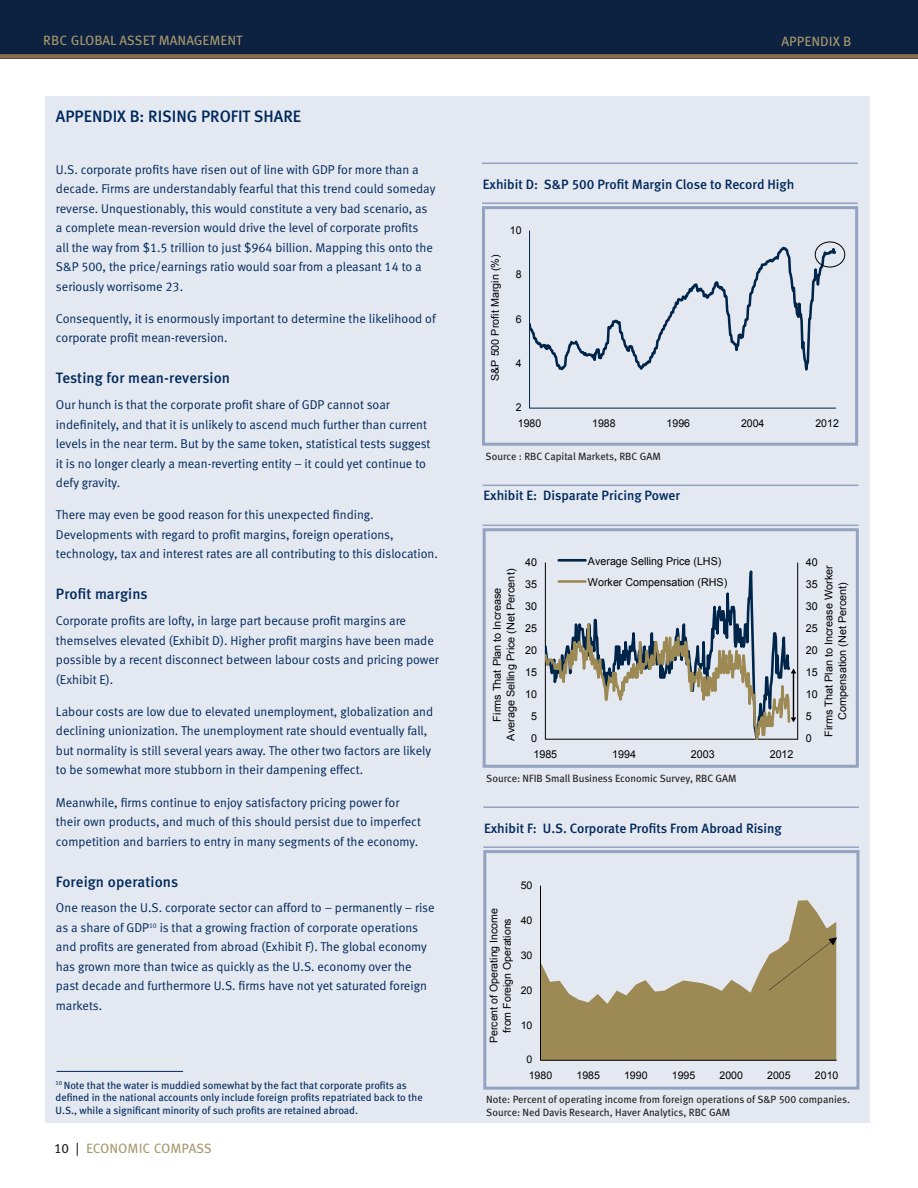
<style>
.page{position:relative;width:918px;height:1188px;background:#fff}
.page>*{position:absolute;margin:0;border:0;box-sizing:border-box;transform-origin:0 0}
.Copy{font:16.5px "Meta Medium LF";color:#00295c}
._2nd_subtitle{font:15px "Meta Medium LF";letter-spacing:.01em;color:#00295c}
.Chart_title{font:13.5px "Meta Medium LF";color:#00295c}
.t1{font:13.5px "Meta Book LF Caps";color:#a7996e}
.Copy-2{font:12.75px/19.5px "Meta Normal LF";color:#00295c}
.t2{font:10.95px/21.1px "Arial";color:#000}
.t3{font:10.8px "Arial";color:#000}
.t4{font:10.65px/13.6px "Arial";color:#000;text-align:center}
.Source{font:10.5px/12.6px "Meta Book LF";color:#00295c}
.Source-2{font:10.5px "Meta Book LF";color:#231f20}
.t5{font:10.5px "Arial";color:#000}
.s1{color:#231f20}
</style>
<div class="page">
<div style="left:45px;top:97px;width:825px;height:1026px;background:#e4e8f0"></div>
<svg style="left:529px;top:231px;width:307px;height:177px"></svg>
<svg style="left:529px;top:238px;width:308px;height:153px"></svg>
<div style="left:815px;top:242px;width:30px;height:25px;border:1px solid #000;border-radius:50%"></div>
<div style="left:482px;top:206px;width:376px;height:240px;border:3px solid #92a2c1"></div>
<hr style="left:482px;top:163px;width:376px;height:1px;background:#92a2c1">
<hr style="left:482px;top:202px;width:376px;height:2px;background:#92a2c1">
<hr style="left:797px;top:563px;width:1px;height:176px;background:#000">
<svg style="left:544px;top:484px;width:252px;height:256px"></svg>
<div style="left:483px;top:528px;width:376px;height:240px;border:3px solid #92a2c1"></div>
<hr style="left:483px;top:485px;width:375px;height:1px;background:#92a2c1">
<hr style="left:483px;top:525px;width:375px;height:1px;background:#92a2c1">
<svg style="left:540px;top:886px;width:296px;height:174px"></svg>
<svg style="left:769px;top:937px;width:68px;height:53px;background:#9f8d5d"></svg>
<div style="left:483px;top:850px;width:376px;height:240px;border:3px solid #92a2c1"></div>
<hr style="left:483px;top:806px;width:376px;height:2px;background:#92a2c1">
<hr style="left:483px;top:846px;width:376px;height:2px;background:#92a2c1">
<hr style="left:57px;top:1071px;width:126px;height:1px;background:#00295c">
<div style="left:0;top:0;width:918px;height:59px;background:#0d2240"></div>
<div style="left:0;top:54px;width:918px;height:5px;background:#886d4b"></div>
<p class="t1" style="left:43px;top:32px;width:201px">RBC GLOBAL ASSET MANAGEMENT</p>
<p class="t1" style="left:782px;top:33px;width:71px">APPENDIX B</p>
<p class="Copy" style="left:56px;top:106px;width:247px">APPENDIX B: RISING PROFIT SHARE</p>
<p class="Copy-2" style="left:56px;top:159px;width:381px">U.S. corporate profits have risen out of line with GDP for more than a decade. Firms are understandably fearful that this trend could someday reverse. Unquestionably, this would constitute a very bad scenario, as a complete mean-reversion would drive the level of corporate profits<br>all the way from $1.5 trillion to just $964 billion. Mapping this onto the S&amp;P 500, the price/earnings ratio would soar from a pleasant 14 to a seriously worrisome 23.</p>
<p class="Copy-2" style="left:56px;top:309px;width:381px">Consequently, it is enormously important to determine the likelihood of corporate profit mean-reversion.</p>
<p class="_2nd_subtitle" style="left:56px;top:369px;width:176px">Testing for mean-reversion</p>
<p class="Copy-2" style="left:56px;top:395px;width:376px">Our hunch is that the corporate profit share of GDP cannot soar indefinitely, and that it is unlikely to ascend much further than current levels in the near term. But by the same token, statistical tests suggest it is no longer clearly a mean-reverting entity – it could yet continue to defy gravity.</p>
<p class="Copy-2" style="left:56px;top:505px;width:383px">There may even be good reason for this unexpected finding.<br>Developments with regard to profit margins, foreign operations, technology, tax and interest rates are all contributing to this dislocation.</p>
<p class="_2nd_subtitle" style="left:56px;top:585px;width:93px">Profit margins</p>
<p class="Copy-2" style="left:56px;top:611px;width:384px">Corporate profits are lofty, in large part because profit margins are themselves elevated (Exhibit D). Higher profit margins have been made possible by a recent disconnect between labour costs and pricing power (Exhibit E).</p>
<p class="Copy-2" style="left:56px;top:702px;width:379px">Labour costs are low due to elevated unemployment, globalization and declining unionization. The unemployment rate should eventually fall, but normality is still several years away. The other two factors are likely to be somewhat more stubborn in their dampening effect.</p>
<p class="Copy-2" style="left:56px;top:792px;width:367px">Meanwhile, firms continue to enjoy satisfactory pricing power for their own products, and much of this should persist due to imperfect competition and barriers to entry in many segments of the economy.</p>
<p class="_2nd_subtitle" style="left:56px;top:873px;width:124px">Foreign operations</p>
<p class="Copy-2" style="left:56px;top:898px;width:380px">One reason the U.S. corporate sector can afford to – permanently – rise as a share of GDP<sup>10</sup> is that a growing fraction of corporate operations and profits are generated from abroad (Exhibit F). The global economy has grown more than twice as quickly as the U.S. economy over the past decade and furthermore U.S. firms have not yet saturated foreign markets.</p>
<p class="Source" style="left:56px;top:1079px;width:369px"><sup>10</sup> Note that the water is muddied somewhat by the fact that corporate profits as defined in the national accounts only include foreign profits repatriated back to the<br>U.S., while a significant minority of such profits are retained abroad.</p>
<p class="t1" style="left:54px;top:1140px;width:159px"><span class="s1">10 |</span> ECONOMIC COMPASS</p>
<p class="Chart_title" style="left:483px;top:176px;width:313px">Exhibit D: S&amp;P 500 Profit Margin Close to Record High</p>
<p class="t5" style="left:488px;top:381px;width:128px;rotate:-90deg">S&amp;P 500 Profit Margin (%)</p>
<p class="t3" style="left:510px;top:223px;width:13px">10</p>
<p class="t3" style="left:516px;top:268px;width:7px">8</p>
<p class="t3" style="left:516px;top:312px;width:7px">6</p>
<p class="t3" style="left:516px;top:356px;width:7px">4</p>
<p class="t3" style="left:516px;top:400px;width:7px">2</p>
<p class="t3" style="left:518px;top:416px;width:25px">1980</p>
<p class="t3" style="left:592px;top:416px;width:25px">1988</p>
<p class="t3" style="left:667px;top:416px;width:25px">1996</p>
<p class="t3" style="left:741px;top:416px;width:25px">2004</p>
<p class="t3" style="left:815px;top:416px;width:25px">2012</p>
<p class="Source-2" style="left:486px;top:450px;width:177px">Source : RBC Capital Markets, RBC GAM</p>
<p class="Chart_title" style="left:483px;top:487px;width:198px">Exhibit E: Disparate Pricing Power</p>
<p class="t4" style="left:491px;top:741px;width:173px;rotate:-90deg">Firms That Plan to Increase<br>Average Selling Price (Net Percent)</p>
<p class="t2" style="left:525px;top:552px;width:13px">40</p>
<p class="t2" style="left:525px;top:574px;width:13px">35</p>
<p class="t2" style="left:525px;top:596px;width:13px">30</p>
<p class="t2" style="left:525px;top:618px;width:13px">25</p>
<p class="t2" style="left:525px;top:640px;width:13px">20</p>
<p class="t2" style="left:525px;top:662px;width:13px">15</p>
<p class="t2" style="left:525px;top:684px;width:13px">10</p>
<p class="t2" style="left:531px;top:706px;width:7px">5</p>
<p class="t2" style="left:531px;top:728px;width:7px">0</p>
<p class="t2" style="left:588px;top:551px;width:141px">Average Selling Price (LHS)<br>Worker Compensation (RHS)</p>
<p class="t2" style="left:806px;top:552px;width:13px">40</p>
<p class="t4" style="left:822px;top:737px;width:174px;rotate:-90deg">Firms That Plan to Increase Worker<br>Compensation (Net Percent)</p>
<p class="t2" style="left:806px;top:574px;width:13px">35</p>
<p class="t2" style="left:806px;top:596px;width:13px">30</p>
<p class="t2" style="left:806px;top:618px;width:13px">25</p>
<p class="t2" style="left:806px;top:640px;width:13px">20</p>
<p class="t2" style="left:806px;top:662px;width:13px">15</p>
<p class="t2" style="left:806px;top:684px;width:13px">10</p>
<p class="t2" style="left:806px;top:706px;width:7px">5</p>
<p class="t2" style="left:806px;top:728px;width:7px">0</p>
<p class="t2" style="left:533px;top:744px;width:25px">1985</p>
<p class="t2" style="left:612px;top:744px;width:25px">1994</p>
<p class="t2" style="left:691px;top:744px;width:25px">2003</p>
<p class="t2" style="left:770px;top:744px;width:25px">2012</p>
<p class="Source-2" style="left:486px;top:772px;width:252px">Source: NFIB Small Business Economic Survey, RBC GAM</p>
<p class="Chart_title" style="left:484px;top:820px;width:299px">Exhibit F: U.S. Corporate Profits From Abroad Rising</p>
<p class="t4" style="left:521px;top:879px;width:13px">50</p>
<p class="t4" style="left:487px;top:1043px;width:137px;rotate:-90deg">Percent of Operating Income from Foreign Operations</p>
<p class="t4" style="left:521px;top:913px;width:13px">40</p>
<p class="t4" style="left:521px;top:948px;width:13px">30</p>
<p class="t4" style="left:521px;top:983px;width:13px">20</p>
<p class="t4" style="left:521px;top:1018px;width:13px">10</p>
<p class="t4" style="left:527px;top:1053px;width:7px">0</p>
<p class="t4" style="left:529px;top:1069px;width:25px">1980</p>
<p class="t4" style="left:576px;top:1069px;width:25px">1985</p>
<p class="t4" style="left:624px;top:1069px;width:25px">1990</p>
<p class="t4" style="left:672px;top:1069px;width:25px">1995</p>
<p class="t4" style="left:720px;top:1069px;width:25px">2000</p>
<p class="t4" style="left:767px;top:1069px;width:25px">2005</p>
<p class="t4" style="left:815px;top:1069px;width:25px">2010</p>
<p class="Source-2" style="left:486px;top:1094px;width:365px">Note: Percent of operating income from foreign operations of S&amp;P 500 companies.</p>
<p class="Source-2" style="left:486px;top:1106px;width:245px">Source: Ned Davis Research, Haver Analytics, RBC GAM</p>
</div>
